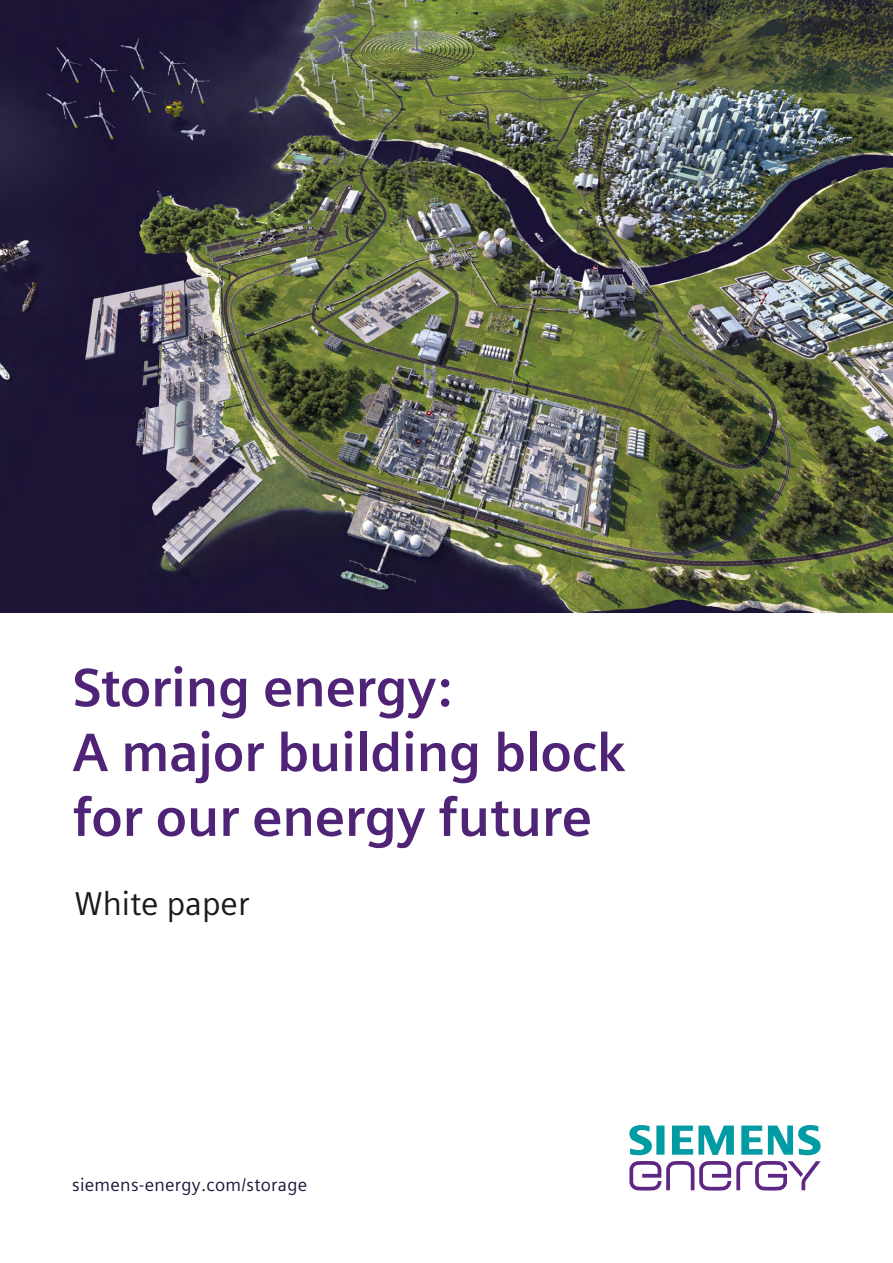
<style>
.page{position:relative;width:893px;height:1263px;background:#fff}
.page>*{position:absolute;margin:0;border:0;box-sizing:border-box;transform-origin:0 0}
._01__Headline_36pt_1{font:700 54px/64.8px "Siemens Sans";letter-spacing:-.01em;color:#4f2477}
._02__Subhead_22pt_12{font:33px "Siemens Sans";color:#1a1a18}
._02__URL_12pt_130__l{font:18px "Siemens Sans";letter-spacing:.015em;color:#1b1438}
</style>
<div class="page">
<img style="left:0;top:0;width:893px;height:612px">
<svg style="left:629px;top:1161px;width:192px;height:29px"></svg>
<svg style="left:629px;top:1125px;width:192px;height:30px"></svg>
<p class="_01__Headline_36pt_1" style="left:72px;top:655px;width:555px">Storing energy:<br>A major building block for our energy future</p>
<p class="_02__Subhead_22pt_12" style="left:74px;top:885px;width:177px">White paper</p>
<p class="_02__URL_12pt_130__l" style="left:72px;top:1174px;width:236px">siemens-energy.com/storage</p>
</div>
